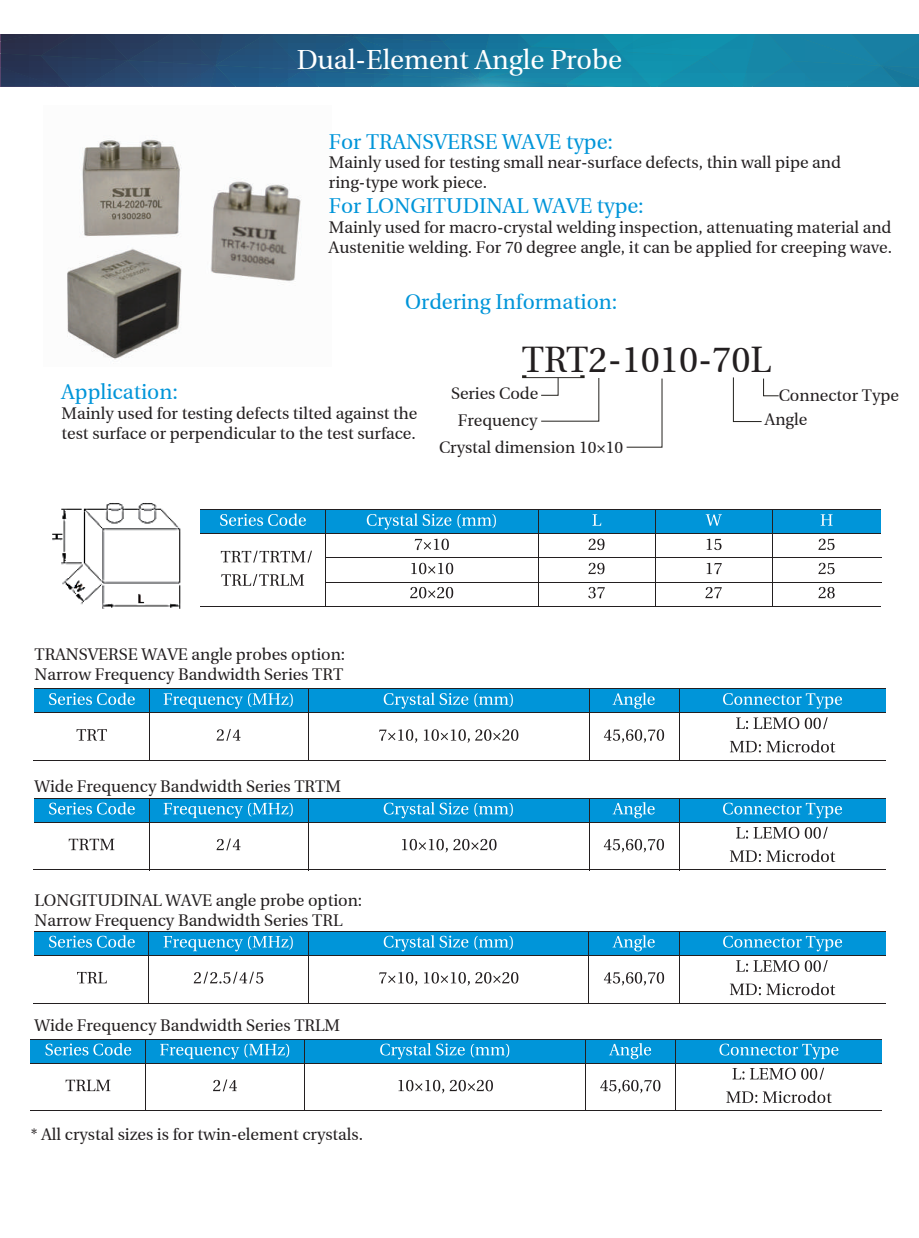
<style>
.page{position:relative;width:919px;height:1238px;background:#fff}
.page>*{position:absolute;margin:0;border:0;box-sizing:border-box;transform-origin:0 0}
.t1{font:36px "Heuristica";color:#231f20}
.t2{font:27px "Heuristica";color:#fff}
.t3{font:21px "Heuristica";color:#0095d9}
.t4{font:16.5px/19.8px "Heuristica";color:#231f20}
</style>
<div class="page">
<img style="left:67px;top:139px;width:234px;height:221px">
<img style="left:52px;top:503px;width:129px;height:106px">
<svg style="left:732px;top:377px;width:47px;height:45px"></svg>
<svg style="left:522px;top:375px;width:77px;height:47px"></svg>
<svg style="left:626px;top:378px;width:37px;height:70px"></svg>
<div style="left:200px;top:509px;width:681px;height:25px;background:#0095d9"></div>
<svg style="left:220px;top:513px;width:86px;height:13px"></svg>
<svg style="left:367px;top:513px;width:129px;height:16px"></svg>
<svg style="left:592px;top:514px;width:9px;height:11px"></svg>
<hr style="left:200px;top:509px;width:681px;height:1px;background:#231f20">
<svg style="left:221px;top:550px;width:91px;height:12px"></svg>
<svg style="left:221px;top:574px;width:83px;height:12px"></svg>
<svg style="left:414px;top:538px;width:35px;height:12px"></svg>
<svg style="left:588px;top:538px;width:16px;height:12px"></svg>
<hr style="left:200px;top:533px;width:681px;height:1px;background:#231f20">
<svg style="left:411px;top:562px;width:42px;height:12px"></svg>
<svg style="left:588px;top:562px;width:16px;height:12px"></svg>
<hr style="left:325px;top:557px;width:556px;height:1px;background:#231f20">
<svg style="left:410px;top:587px;width:43px;height:11px"></svg>
<svg style="left:588px;top:587px;width:16px;height:11px"></svg>
<hr style="left:325px;top:581px;width:556px;height:1px;background:#231f20">
<hr style="left:200px;top:606px;width:125px;height:1px;background:#231f20">
<svg style="left:325px;top:510px;width:1px;height:96px"></svg>
<hr style="left:326px;top:606px;width:212px;height:1px;background:#231f20">
<svg style="left:538px;top:510px;width:1px;height:96px"></svg>
<hr style="left:538px;top:606px;width:117px;height:1px;background:#231f20">
<svg style="left:655px;top:510px;width:1px;height:96px"></svg>
<hr style="left:655px;top:606px;width:116px;height:1px;background:#231f20">
<svg style="left:705px;top:510px;width:129px;height:96px"></svg>
<hr style="left:772px;top:606px;width:109px;height:1px;background:#231f20">
<div style="left:34px;top:688px;width:851px;height:24px;background:#0095d9"></div>
<svg style="left:49px;top:692px;width:86px;height:13px"></svg>
<svg style="left:164px;top:693px;width:129px;height:15px"></svg>
<svg style="left:384px;top:692px;width:129px;height:16px"></svg>
<svg style="left:612px;top:692px;width:42px;height:16px"></svg>
<svg style="left:723px;top:693px;width:118px;height:15px"></svg>
<hr style="left:35px;top:688px;width:644px;height:1px;background:#231f20">
<hr style="left:679px;top:688px;width:206px;height:1px;background:#231f20">
<svg style="left:149px;top:689px;width:1px;height:23px"></svg>
<svg style="left:308px;top:689px;width:1px;height:23px"></svg>
<svg style="left:77px;top:729px;width:30px;height:11px"></svg>
<svg style="left:216px;top:729px;width:24px;height:11px"></svg>
<svg style="left:379px;top:729px;width:285px;height:14px"></svg>
<svg style="left:736px;top:717px;width:91px;height:12px"></svg>
<svg style="left:729px;top:740px;width:106px;height:12px"></svg>
<hr style="left:35px;top:712px;width:644px;height:1px;background:#231f20">
<hr style="left:679px;top:712px;width:206px;height:1px;background:#231f20">
<hr style="left:33px;top:760px;width:116px;height:1px;background:#231f20">
<hr style="left:149px;top:713px;width:1px;height:47px;background:#231f20">
<hr style="left:149px;top:760px;width:159px;height:1px;background:#231f20">
<hr style="left:308px;top:713px;width:1px;height:47px;background:#231f20">
<hr style="left:309px;top:760px;width:279px;height:1px;background:#231f20">
<hr style="left:588px;top:713px;width:1px;height:47px;background:#231f20">
<hr style="left:589px;top:760px;width:89px;height:1px;background:#231f20">
<hr style="left:678px;top:713px;width:1px;height:47px;background:#231f20">
<hr style="left:679px;top:760px;width:206px;height:1px;background:#231f20">
<div style="left:34px;top:797px;width:851px;height:25px;background:#0095d9"></div>
<svg style="left:49px;top:802px;width:86px;height:12px"></svg>
<svg style="left:164px;top:802px;width:129px;height:16px"></svg>
<svg style="left:384px;top:802px;width:129px;height:16px"></svg>
<svg style="left:612px;top:802px;width:42px;height:16px"></svg>
<svg style="left:723px;top:802px;width:118px;height:16px"></svg>
<hr style="left:35px;top:797px;width:644px;height:1px;background:#231f20">
<hr style="left:679px;top:797px;width:206px;height:1px;background:#231f20">
<svg style="left:149px;top:798px;width:1px;height:24px"></svg>
<svg style="left:308px;top:798px;width:1px;height:24px"></svg>
<svg style="left:69px;top:838px;width:595px;height:14px"></svg>
<svg style="left:736px;top:826px;width:91px;height:12px"></svg>
<svg style="left:729px;top:849px;width:106px;height:13px"></svg>
<hr style="left:35px;top:822px;width:644px;height:1px;background:#231f20">
<hr style="left:679px;top:822px;width:206px;height:1px;background:#231f20">
<hr style="left:33px;top:869px;width:116px;height:1px;background:#231f20">
<hr style="left:149px;top:822px;width:1px;height:48px;background:#231f20">
<hr style="left:149px;top:869px;width:159px;height:1px;background:#231f20">
<hr style="left:308px;top:822px;width:1px;height:48px;background:#231f20">
<hr style="left:309px;top:869px;width:279px;height:1px;background:#231f20">
<hr style="left:588px;top:822px;width:1px;height:48px;background:#231f20">
<hr style="left:589px;top:869px;width:89px;height:1px;background:#231f20">
<hr style="left:678px;top:822px;width:1px;height:48px;background:#231f20">
<hr style="left:679px;top:869px;width:206px;height:1px;background:#231f20">
<div style="left:30px;top:1038px;width:851px;height:25px;background:#0095d9"></div>
<svg style="left:45px;top:1043px;width:86px;height:12px"></svg>
<svg style="left:160px;top:1043px;width:129px;height:16px"></svg>
<svg style="left:380px;top:1043px;width:129px;height:16px"></svg>
<svg style="left:609px;top:1043px;width:42px;height:16px"></svg>
<svg style="left:719px;top:1043px;width:119px;height:16px"></svg>
<hr style="left:31px;top:1038px;width:645px;height:1px;background:#231f20">
<hr style="left:676px;top:1038px;width:205px;height:1px;background:#231f20">
<svg style="left:145px;top:1039px;width:1px;height:23px"></svg>
<svg style="left:304px;top:1039px;width:1px;height:23px"></svg>
<svg style="left:585px;top:1039px;width:1px;height:23px"></svg>
<svg style="left:675px;top:1039px;width:1px;height:23px"></svg>
<svg style="left:66px;top:1079px;width:594px;height:14px"></svg>
<svg style="left:732px;top:1067px;width:92px;height:12px"></svg>
<svg style="left:726px;top:1090px;width:105px;height:12px"></svg>
<hr style="left:31px;top:1062px;width:645px;height:1px;background:#231f20">
<hr style="left:676px;top:1062px;width:205px;height:1px;background:#231f20">
<hr style="left:30px;top:1110px;width:115px;height:1px;background:#231f20">
<hr style="left:145px;top:1063px;width:1px;height:48px;background:#231f20">
<hr style="left:146px;top:1110px;width:158px;height:1px;background:#231f20">
<hr style="left:304px;top:1063px;width:1px;height:48px;background:#231f20">
<hr style="left:305px;top:1110px;width:280px;height:1px;background:#231f20">
<hr style="left:585px;top:1063px;width:1px;height:48px;background:#231f20">
<hr style="left:586px;top:1110px;width:89px;height:1px;background:#231f20">
<hr style="left:675px;top:1063px;width:1px;height:48px;background:#231f20">
<hr style="left:676px;top:1110px;width:205px;height:1px;background:#231f20">
<svg style="left:758px;top:34px;width:160px;height:53px;background:#1881a4"></svg>
<svg style="left:0;top:34px;width:758px;height:53px;background:#1d6689"></svg>
<div style="left:35px;top:930px;width:850px;height:25px;background:#0095d9"></div>
<svg style="left:49px;top:935px;width:86px;height:12px"></svg>
<svg style="left:164px;top:936px;width:129px;height:15px"></svg>
<hr style="left:35px;top:930px;width:850px;height:1px;background:#231f20">
<svg style="left:308px;top:931px;width:1px;height:24px"></svg>
<svg style="left:77px;top:971px;width:30px;height:12px"></svg>
<svg style="left:194px;top:971px;width:69px;height:12px"></svg>
<svg style="left:379px;top:931px;width:463px;height:64px"></svg>
<hr style="left:35px;top:955px;width:850px;height:1px;background:#231f20">
<hr style="left:33px;top:1002px;width:116px;height:1px;background:#231f20">
<hr style="left:149px;top:955px;width:1px;height:48px;background:#231f20">
<hr style="left:149px;top:1002px;width:159px;height:1px;background:#231f20">
<hr style="left:308px;top:955px;width:1px;height:48px;background:#231f20">
<hr style="left:309px;top:1002px;width:279px;height:1px;background:#231f20">
<hr style="left:588px;top:955px;width:1px;height:48px;background:#231f20">
<hr style="left:589px;top:1002px;width:89px;height:1px;background:#231f20">
<hr style="left:678px;top:955px;width:1px;height:48px;background:#231f20">
<hr style="left:679px;top:1002px;width:206px;height:1px;background:#231f20">
<h2 class="t2" style="left:297px;top:45px;width:327px">Dual-Element Angle Probe</h2>
<h2 class="t2" style="left:299px;top:51px;width:327px">Dual-Element Angle Probe</h2>
<p class="t3" style="left:329px;top:130px;width:286px">For TRANSVERSE WAVE type:</p>
<p class="t4" style="left:329px;top:153px;width:513px">Mainly used for testing small near-surface defects, thin wall pipe and ring-type work piece.</p>
<p class="t3" style="left:329px;top:195px;width:316px">For LONGITUDINAL WAVE type:</p>
<p class="t4" style="left:329px;top:218px;width:564px">Mainly used for macro-crystal welding inspection, attenuating material and<br>Austenitie welding. For 70 degree angle, it can be applied for creeping wave.</p>
<p class="t3" style="left:405px;top:290px;width:214px">Ordering Information:</p>
<h1 class="t1" style="left:522px;top:340px;width:250px">TRT2-1010-70L</h1>
<p class="t4" style="left:451px;top:380px;width:89px;line-height:26.5px;text-align:center">Series Code<br>Frequency</p>
<p class="t4" style="left:764px;top:384px;width:136px;line-height:23.5px;text-indent:14px">Connector Type<br>Angle</p>
<p class="t4" style="left:439px;top:438px;width:186px">Crystal dimension 10×10</p>
<p class="t3" style="left:62px;top:380px;width:118px">Application:</p>
<p class="t4" style="left:62px;top:404px;width:357px">Mainly used for testing defects tilted against the test surface or perpendicular to the test surface.</p>
<p class="t4" style="left:35px;top:644px;width:312px">TRANSVERSE WAVE angle probes option:<br>Narrow Frequency Bandwidth Series TRT</p>
<p class="t4" style="left:35px;top:776px;width:308px">Wide Frequency Bandwidth Series TRTM</p>
<p class="t4" style="left:35px;top:891px;width:329px">LONGITUDINAL WAVE angle probe option:<br>Narrow Frequency Bandwidth Series TRL</p>
<p class="t4" style="left:35px;top:1015px;width:307px">Wide Frequency Bandwidth Series TRLM</p>
<p class="t4" style="left:31px;top:1124px;width:333px">* All crystal sizes is for twin-element crystals.</p>
</div>
